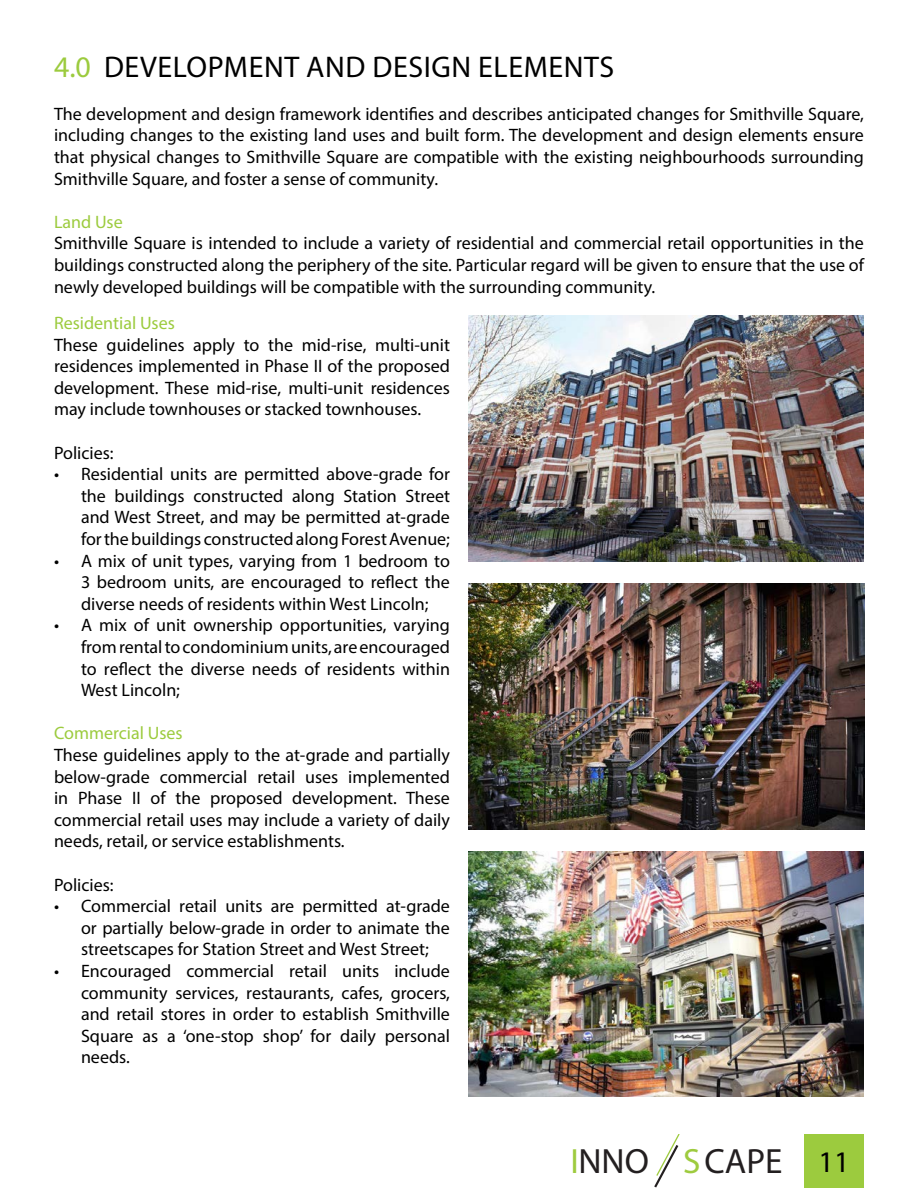
<style>
.page{position:relative;width:918px;height:1188px;background:#fff}
.page>*{position:absolute;margin:0;border:0;box-sizing:border-box;transform-origin:0 0}
.t1{font:35.25px "Shree Dev 0714";color:#231f20}
.t2{font:30px "Myriad Pro";letter-spacing:.02em;color:#000}
.t3{font:18px/21.6px "Myriad Pro";color:#000;text-align:justify}
.t4{font:18px "Myriad Pro";color:#9ccb3e}
.s1{color:#9ccb3e}
.s2{font-weight:700;color:#9ecb3f}
.s3{font-family:"Myriad Pro";font-size:30px;color:#000}
</style>
<div class="page">
<div style="left:804px;top:1134px;width:60px;height:54px;background:#9ccb3e"></div>
<svg style="left:654px;top:1134px;width:26px;height:53px"></svg>
<img style="left:468px;top:315px;width:396px;height:246px">
<img style="left:468px;top:583px;width:396px;height:246px">
<img style="left:468px;top:851px;width:396px;height:246px">
<h2 class="t2" style="left:54px;top:48px;width:562px"><span class="s1">4.0</span> DEVELOPMENT AND DESIGN ELEMENTS</h2>
<p class="t3" style="left:54px;top:103px;width:812px">The development and design framework identifies and describes anticipated changes for Smithville Square, including changes to the existing land uses and built form. The development and design elements ensure that physical changes to Smithville Square are compatible with the existing neighbourhoods surrounding Smithville Square, and foster a sense of community.</p>
<p class="t4" style="left:54px;top:211px;width:70px">Land Use</p>
<p class="t3" style="left:54px;top:232px;width:812px">Smithville Square is intended to include a variety of residential and commercial retail opportunities in the buildings constructed along the periphery of the site. Particular regard will be given to ensure that the use of newly developed buildings will be compatible with the surrounding community.</p>
<p class="t4" style="left:54px;top:312px;width:122px">Residential Uses</p>
<p class="t3" style="left:54px;top:333px;width:398px">These guidelines apply to the mid-rise, multi-unit residences implemented in Phase II of the proposed development. These mid-rise, multi-unit residences may include townhouses or stacked townhouses.</p>
<p class="t3" style="left:54px;top:441px;width:61px">Policies:</p>
<p class="t3" style="left:81px;top:463px;width:371px;text-indent:-27px">• Residential units are permitted above-grade for the buildings constructed along Station Street and West Street, and may be permitted at-grade for the buildings constructed along Forest Avenue;</p>
<p class="t3" style="left:81px;top:549px;width:370px;text-indent:-27px">• A mix of unit types, varying from 1 bedroom to 3 bedroom units, are encouraged to reflect the diverse needs of residents within West Lincoln;</p>
<p class="t3" style="left:81px;top:614px;width:371px;text-indent:-27px">• A mix of unit ownership opportunities, varying from rental to condominium units, are encouraged to reflect the diverse needs of residents within West Lincoln;</p>
<p class="t4" style="left:54px;top:722px;width:130px">Commercial Uses</p>
<p class="t3" style="left:54px;top:744px;width:398px">These guidelines apply to the at-grade and partially below-grade commercial retail uses implemented in Phase II of the proposed development. These commercial retail uses may include a variety of daily needs, retail, or service establishments.</p>
<p class="t3" style="left:54px;top:873px;width:61px">Policies:</p>
<p class="t3" style="left:81px;top:895px;width:370px;text-indent:-27px">• Commercial retail units are permitted at-grade or partially below-grade in order to animate the streetscapes for Station Street and West Street;</p>
<p class="t3" style="left:81px;top:960px;width:370px;text-indent:-27px">• Encouraged commercial retail units include community services, restaurants, cafes, grocers, and retail stores in order to establish Smithville Square as a ‘one-stop shop’ for daily personal needs.</p>
<h1 class="t1" style="left:571px;top:1139px;width:280px"><span class="s2">I</span>NNO <span class="s2">S</span>CAPE <span class="s3">11</span></h1>
</div>
